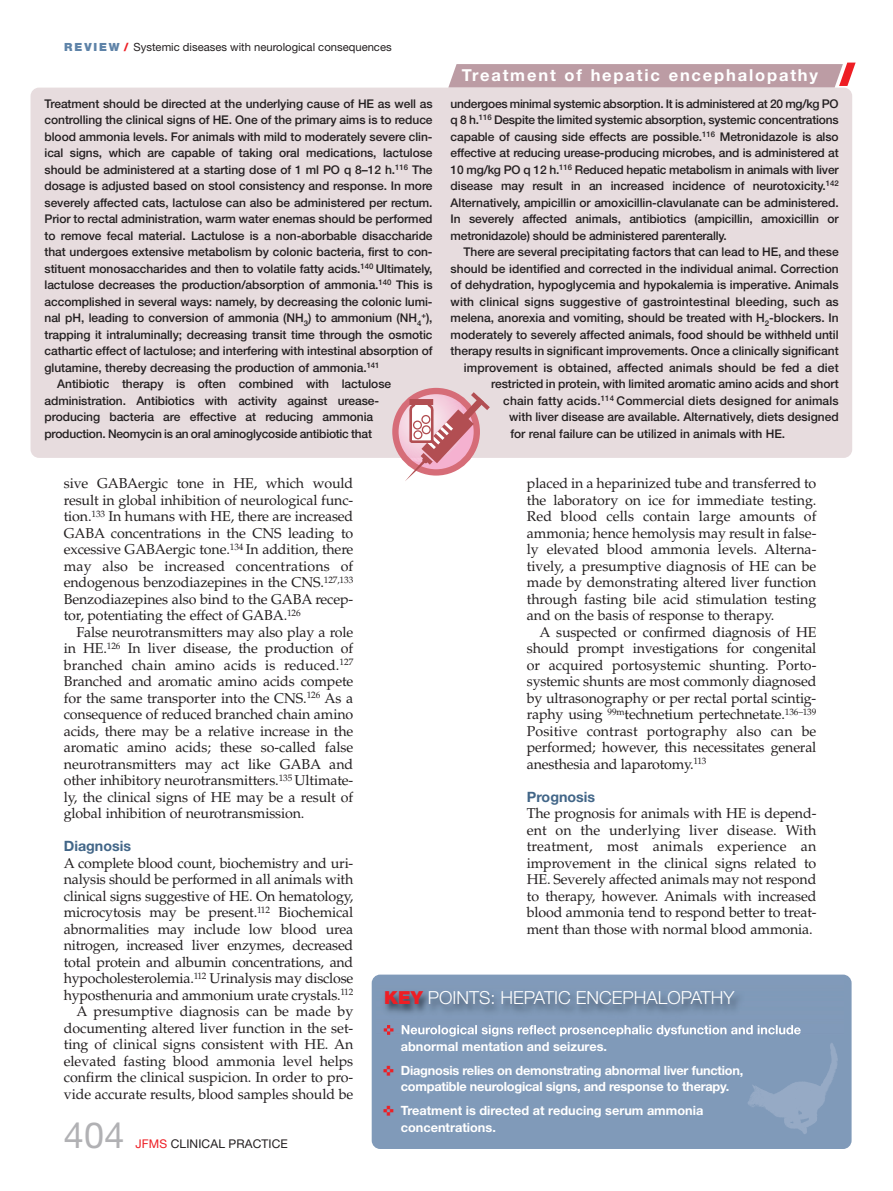
<style>
.page{position:relative;width:893px;height:1191px;background:#fff}
.page>*{position:absolute;margin:0;border:0;box-sizing:border-box;transform-origin:0 0}
.t1{font:36px "Helvetica Neue";color:#b1b1b4}
.t2{font:300 18px "Helvetica Neue";color:#fff}
.t3{font:700 16.5px "Helvetica Neue";letter-spacing:.11em;color:#fff}
.t4{font:14.25px/16.5px "Palatino";letter-spacing:-.01em;color:#231f20;text-align:justify}
.t5{font:700 14.25px "Helvetica Neue";color:#426688}
.t6{font:700 12.75px/24px "Helvetica Neue";letter-spacing:-.015em;color:#fff}
.t7{font:500 12px/16.5px "Helvetica Neue";letter-spacing:-.005em;color:#231f20;text-align:justify}
.t8{font:12px "Helvetica Neue";letter-spacing:.01em;color:#231f20}
.t9{font:11.25px "Helvetica Neue";color:#231f20}
.s1{font-weight:900;color:#5e83a8}
.s2{font-weight:900;color:#ee1e24}
.s3{color:#ee1e24}
</style>
<div class="page">
<div style="left:31px;top:88px;width:821px;height:370px;background:#e7dcde;border-radius:9px"></div>
<svg style="left:448px;top:63px;width:408px;height:24px;background:#c2a1a8"></svg>
<svg style="left:395px;top:391px;width:95px;height:90px"></svg>
<div style="left:410px;top:399px;width:23px;height:5px;background:#b24e52"></div>
<div style="left:410px;top:399px;width:23px;height:6px;border:1px solid #b24e52"></div>
<svg style="left:414px;top:431px;width:8px;height:8px"></svg>
<div style="left:413px;top:430px;width:9px;height:9px;border:1px solid #b24e52;border-radius:50%"></div>
<div style="left:422px;top:426px;width:8px;height:7px;background:#fff;border-radius:50%"></div>
<div style="left:422px;top:425px;width:9px;height:9px;border:1px solid #b24e52;border-radius:50%"></div>
<div style="left:414px;top:421px;width:7px;height:8px;background:#fff;border-radius:50%"></div>
<div style="left:413px;top:420px;width:9px;height:9px;border:1px solid #b24e52;border-radius:50%"></div>
<div style="left:422px;top:415px;width:8px;height:8px;background:#fff;border-radius:50%"></div>
<div style="left:421px;top:415px;width:9px;height:9px;border:1px solid #b24e52;border-radius:50%"></div>
<div style="left:372px;top:974px;width:480px;height:175px;background:#809ab9;border-radius:9px"></div>
<img style="left:383px;top:992px;width:418px;height:42px">
<svg style="left:384px;top:1025px;width:9px;height:9px"></svg>
<img style="left:402px;top:1025px;width:111px;height:9px">
<img style="left:748px;top:1043px;width:90px;height:91px">
<p class="t9" style="left:64px;top:43px;width:329px"><span class="s1">R E V I E W</span> <span class="s2">/</span> Systemic diseases with neurological consequences</p>
<p class="t7" style="left:45px;top:96px;width:390px">Treatment should be directed at the underlying cause of HE as well as</p>
<p class="t7" style="left:45px;top:113px;width:390px">controlling the clinical signs of HE. One of the primary aims is to reduce</p>
<p class="t7" style="left:45px;top:129px;width:390px">blood ammonia levels. For animals with mild to moderately severe clin-</p>
<p class="t7" style="left:45px;top:146px;width:390px">ical signs, which are capable of taking oral medications, lactulose</p>
<p class="t7" style="left:45px;top:162px;width:390px">should be administered at a starting dose of 1 ml PO q 8–12 h.<sup>116</sup> The</p>
<p class="t7" style="left:45px;top:179px;width:390px">dosage is adjusted based on stool consistency and response. In more</p>
<p class="t7" style="left:45px;top:195px;width:390px">severely affected cats, lactulose can also be administered per rectum.</p>
<p class="t7" style="left:45px;top:212px;width:390px">Prior to rectal administration, warm water enemas should be performed</p>
<p class="t7" style="left:45px;top:228px;width:390px">to remove fecal material. Lactulose is a non-aborbable disaccharide</p>
<p class="t7" style="left:45px;top:245px;width:390px">that undergoes extensive metabolism by colonic bacteria, first to con-</p>
<p class="t7" style="left:45px;top:261px;width:390px">stituent monosaccharides and then to volatile fatty acids.<sup>140</sup> Ultimately,</p>
<p class="t7" style="left:45px;top:278px;width:390px">lactulose decreases the production/absorption of ammonia.<sup>140</sup> This is</p>
<p class="t7" style="left:45px;top:294px;width:390px">accomplished in several ways: namely, by decreasing the colonic lumi-</p>
<p class="t7" style="left:45px;top:311px;width:390px">nal pH, leading to conversion of ammonia (NH<sub>3</sub>) to ammonium (NH<sub>4</sub><sup>+</sup>),</p>
<p class="t7" style="left:45px;top:327px;width:390px">trapping it intraluminally; decreasing transit time through the osmotic</p>
<p class="t7" style="left:45px;top:344px;width:390px">cathartic effect of lactulose; and interfering with intestinal absorption of</p>
<p class="t7" style="left:45px;top:360px;width:337px">glutamine, thereby decreasing the production of ammonia.<sup>141</sup></p>
<p class="t7" style="left:57px;top:377px;width:335px">Antibiotic therapy is often combined with lactulose</p>
<p class="t7" style="left:45px;top:393px;width:336px">administration. Antibiotics with activity against urease-</p>
<p class="t7" style="left:45px;top:410px;width:330px">producing bacteria are effective at reducing ammonia</p>
<p class="t7" style="left:45px;top:426px;width:329px">production. Neomycin is an oral aminoglycoside antibiotic that</p>
<h3 class="t3" style="left:462px;top:69px;width:358px">Treatment of hepatic encephalopathy</h3>
<p class="t7" style="left:451px;top:96px;width:390px">undergoes minimal systemic absorption. It is administered at 20 mg/kg PO q 8 h.<sup>116</sup> Despite the limited systemic absorption, systemic concentrations capable of causing side effects are possible.<sup>116</sup> Metronidazole is also effective at reducing urease-producing microbes, and is administered at 10 mg/kg PO q 12 h.<sup>116</sup> Reduced hepatic metabolism in animals with liver disease may result in an increased incidence of neurotoxicity.<sup>142<br></sup>Alternatively, ampicillin or amoxicillin-clavulanate can be administered.<br>In severely affected animals, antibiotics (ampicillin, amoxicillin or metronidazole) should be administered parenterally.</p>
<p class="t7" style="left:463px;top:245px;width:377px">There are several precipitating factors that can lead to HE, and these</p>
<p class="t7" style="left:451px;top:261px;width:390px">should be identified and corrected in the individual animal. Correction</p>
<p class="t7" style="left:451px;top:278px;width:390px">of dehydration, hypoglycemia and hypokalemia is imperative. Animals</p>
<p class="t7" style="left:451px;top:294px;width:390px">with clinical signs suggestive of gastrointestinal bleeding, such as</p>
<p class="t7" style="left:451px;top:311px;width:390px">melena, anorexia and vomiting, should be treated with H<sub>2</sub>-blockers. In</p>
<p class="t7" style="left:451px;top:327px;width:390px">moderately to severely affected animals, food should be withheld until</p>
<p class="t7" style="left:451px;top:344px;width:390px">therapy results in significant improvements. Once a clinically significant</p>
<p class="t7" style="left:464px;top:360px;width:376px">improvement is obtained, affected animals should be fed a diet</p>
<p class="t7" style="left:491px;top:377px;width:349px">restricted in protein, with limited aromatic amino acids and short</p>
<p class="t7" style="left:503px;top:393px;width:337px">chain fatty acids.<sup>114</sup> Commercial diets designed for animals</p>
<p class="t7" style="left:509px;top:410px;width:331px">with liver disease are available. Alternatively, diets designed</p>
<p class="t7" style="left:510px;top:426px;width:276px">for renal failure can be utilized in animals with HE.</p>
<p class="t4" style="left:64px;top:477px;width:291px">sive GABAergic tone in HE, which would result in global inhibition of neurological func&shy;tion.<sup>133</sup> In humans with HE, there are increased GABA concentrations in the CNS leading to excessive GABAergic tone.<sup>134</sup> In addition, there may also be increased concentrations of endogenous benzodiazepines in the CNS.<sup>127,133<br></sup>Benzodiazepines also bind to the GABA recep&shy;tor, potentiating the effect of GABA.<sup>126</sup></p>
<p class="t4" style="left:64px;top:625px;width:291px;text-indent:13px">False neurotransmitters may also play a role in HE.<sup>126</sup> In liver disease, the production of branched chain amino acids is reduced.<sup>127<br></sup>Branched and aromatic amino acids compete for the same transporter into the CNS.<sup>126</sup> As a consequence of reduced branched chain amino acids, there may be a relative increase in the aromatic amino acids; these so-called false neurotransmitters may act like GABA and other inhibitory neurotransmitters.<sup>135</sup> Ultimate - ly, the clinical signs of HE may be a result of global inhibition of neurotransmission.</p>
<p class="t5" style="left:64px;top:841px;width:69px">Diagnosis</p>
<p class="t4" style="left:64px;top:856px;width:291px;text-align:right">A complete blood count, biochemistry and uri&shy;nalysis should be performed in all animals with clinical signs suggestive of HE. On hema tol ogy, microcytosis may be present.<sup>112</sup> Biochemical abnormalities may include low blood urea nitrogen, increased liver enzymes, decreased total protein and albumin concentrations, and hypocholesterolemia.<sup>112</sup> Urinalysis may disclose hyposthenuria and ammonium urate crystals.<sup>112<br></sup>A presumptive diagnosis can be made by documenting altered liver function in the set&shy;ting of clinical signs consistent with HE. An elevated fasting blood ammonia level helps confirm the clinical suspicion. In order to pro&shy;vide accurate results, blood samples should be</p>
<h1 class="t1" style="left:64px;top:1122px;width:62px">404</h1>
<p class="t8" style="left:135px;top:1139px;width:154px"><span class="s3">JFMS</span> CLINICAL PRACTICE</p>
<p class="t4" style="left:527px;top:477px;width:291px">placed in a heparinized tube and transferred to the laboratory on ice for immediate testing.<br>Red blood cells contain large amounts of ammonia; hence hemolysis may result in false&shy;ly elevated blood ammonia levels. Alterna - tively, a presumptive diagnosis of HE can be made by demonstrating altered liver function through fasting bile acid stimulation testing and on the basis of response to therapy.</p>
<p class="t4" style="left:527px;top:625px;width:291px;text-indent:13px">A suspected or confirmed diagnosis of HE should prompt investigations for congenital or acquired portosystemic shunting. Porto - systemic shunts are most commonly diagnosed by ultrasonography or per rectal portal scintig&shy;raphy using <sup>99m</sup>technetium pertechnetate.<sup>136–139<br></sup>Positive contrast portography also can be performed; however, this necessitates general anesthesia and laparotomy.<sup>113</sup></p>
<p class="t5" style="left:527px;top:791px;width:70px">Prognosis</p>
<p class="t4" style="left:527px;top:807px;width:291px">The prognosis for animals with HE is depend&shy;ent on the underlying liver disease. With treatment, most animals experience an improvement in the clinical signs related to HE. Severely affected animals may not respond to therapy, however. Animals with increased blood ammonia tend to respond better to treat&shy;ment than those with normal blood ammonia.</p>
<h2 class="t2" style="left:384px;top:991px;width:352px"><span class="s2">KEY</span> POINTS: HEPATIC ENCEPHALOPATHY</h2>
<p class="t6" style="left:384px;top:1035px;width:361px;text-indent:17px">abnormal mentation and seizures.<br><span class="s3">✜</span> Diagnosis relies on demonstrating abnormal liver function,</p>
<p class="t6" style="left:384px;top:1075px;width:347px;text-indent:17px">compatible neurological signs, and response to therapy. <span class="s3">✜</span> Treatment is directed at reducing serum ammonia</p>
<p class="t6" style="left:401px;top:1116px;width:97px">concentrations.</p>
</div>
